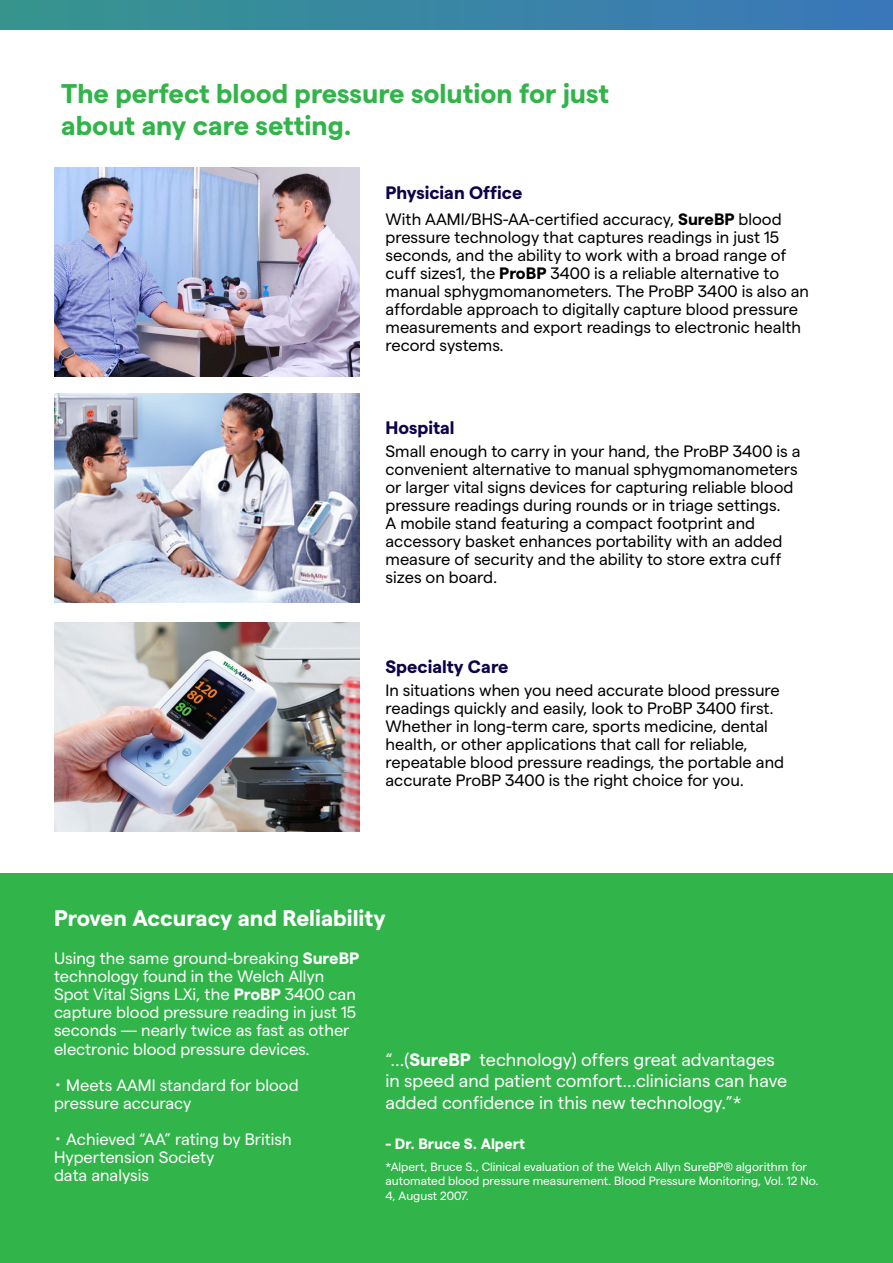
<style>
.page{position:relative;width:893px;height:1263px;background:#fff}
.page>*{position:absolute;margin:0;border:0;box-sizing:border-box;transform-origin:0 0}
.t1{font:700 27px/32.4px "Matter";color:#31b44a}
.t2{font:700 22.5px "Matter";color:#fff}
.t3{font:18px/21.6px "Matter";color:#fff}
.t4{font:700 18px "Matter";color:#0d0449}
.t5{font:16.5px/18px "Matter";color:#000}
.t6{font:16.5px/18px "Matter";color:#fff}
.t7{font:700 15px "Matter";color:#fff}
.t8{font:12px/14.4px "Matter";color:#fff}
.s1{font-weight:700}
.s2{font-family:"Noto Sans JP";font-weight:300}
</style>
<div class="page">
<div style="left:0;top:873px;width:893px;height:390px;background:#31b44a"></div>
<div style="left:0;top:0;width:893px;height:30px;background:linear-gradient(to right,#36958e,#3b77ba)"></div>
<img style="left:54px;top:394px;width:305px;height:208px">
<img style="left:54px;top:168px;width:305px;height:208px">
<img style="left:54px;top:623px;width:305px;height:208px">
<p class="t1" style="left:61px;top:75px;width:549px">The perfect blood pressure solution for just about any care setting.</p>
<p class="t4" style="left:386px;top:179px;width:138px">Physician Office</p>
<p class="t5" style="left:386px;top:209px;width:425px">With AAMI/BHS-AA-certified accuracy, <span class="s1">SureBP</span> blood pressure technology that captures readings in just 15 seconds, and the ability to work with a broad range of cuff sizes1, the <span class="s1">ProBP</span> 3400 is a reliable alternative to manual sphygmomanometers. The ProBP 3400 is also an affordable approach to digitally capture blood pressure measurements and export readings to electronic health record systems.</p>
<p class="t4" style="left:386px;top:414px;width:70px">Hospital</p>
<p class="t5" style="left:386px;top:441px;width:417px">Small enough to carry in your hand, the ProBP 3400 is a convenient alternative to manual sphygmomanometers or larger vital signs devices for capturing reliable blood pressure readings during rounds or in triage settings.<br>A mobile stand featuring a compact footprint and accessory basket enhances portability with an added measure of security and the ability to store extra cuff sizes on board.</p>
<p class="t4" style="left:386px;top:653px;width:124px">Specialty Care</p>
<p class="t5" style="left:386px;top:680px;width:400px">In situations when you need accurate blood pressure readings quickly and easily, look to ProBP 3400 first.<br>Whether in long-term care, sports medicine, dental health, or other applications that call for reliable, repeatable blood pressure readings, the portable and accurate ProBP 3400 is the right choice for you.</p>
<p class="t2" style="left:54px;top:902px;width:333px">Proven Accuracy and Reliability</p>
<p class="t6" style="left:54px;top:948px;width:307px">Using the same ground-breaking <span class="s1">SureBP </span>technology found in the Welch Allyn Spot Vital Signs LXi, the <span class="s1">ProBP</span> 3400 can capture blood pressure reading in just 15 seconds — nearly twice as fast as other electronic blood pressure devices.</p>
<p class="t6" style="left:50px;top:1074px;width:250px"><span class="s2">・</span> Meets AAMI standard for blood pressure accuracy</p>
<p class="t6" style="left:50px;top:1128px;width:243px"><span class="s2">・</span> Achieved “AA” rating by British<br>Hypertension Society</p>
<p class="t6" style="left:54px;top:1164px;width:97px">data analysis</p>
<p class="t3" style="left:386px;top:1047px;width:391px">“…(<span class="s1">SureBP</span> technology) offers great advantages</p>
<p class="t3" style="left:386px;top:1069px;width:403px">in speed and patient comfort…clinicians can have added confidence in this new technology.”*</p>
<p class="t7" style="left:386px;top:1132px;width:141px">- Dr. Bruce S. Alpert</p>
<p class="t8" style="left:386px;top:1158px;width:435px">*Alpert, Bruce S., Clinical evaluation of the Welch Allyn SureBP® algorithm for automated blood pressure measurement. Blood Pressure Monitoring, Vol. 12 No.<br>4, August 2007.</p>
</div>
